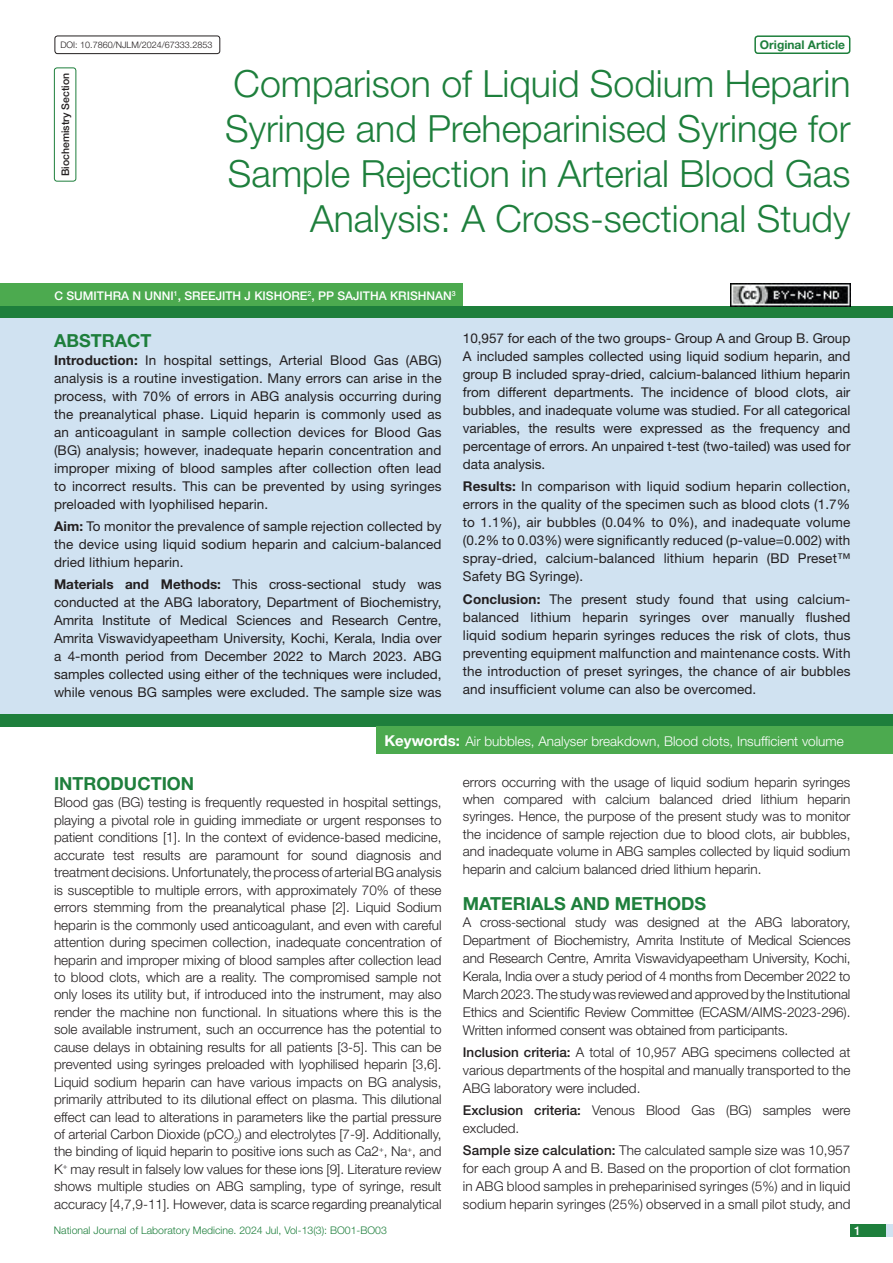
<style>
.page{position:relative;width:893px;height:1263px;background:#fff}
.page>*{position:absolute;margin:0;border:0;box-sizing:border-box;transform-origin:0 0}
.t1{font:300 37.5px/45px "Helvetica Neue";color:#1e7f3c;text-align:right}
.Heading{font:700 18px "Helvetica Neue";color:#1e7f3c}
.Abstract_head{font:700 18px "Helvetica Neue";color:#1e7f3c}
.Body_text{font:300 13.5px/17.4px "Helvetica Neue";color:#231f20;text-align:justify}
.Abstract_Text{font:13.5px/18px "Helvetica Neue";letter-spacing:.01em;color:#231f20;text-align:justify}
.Key_words{font:300 13.5px "Helvetica Neue";color:#fff}
.Author{font:500 12px "Helvetica Neue";color:#fff}
.t2{font:700 12px "Helvetica Neue";color:#1e7f3c}
.t3{font:300 10.5px "Helvetica Neue";color:#1e7f3c}
.section{font:500 10.5px "Helvetica Neue";color:#231f20}
.t4{font:300 9px "Helvetica Neue";color:#231f20}
.s1{font-weight:700}
.s2{font-weight:700;font-size:15px}
.s3{font-weight:500}
</style>
<div class="page">
<div style="left:850px;top:1224px;width:43px;height:13px;background:#d0e2f1"></div>
<div style="left:850px;top:1224px;width:35px;height:13px;background:#1e7f3c"></div>
<div style="left:54px;top:67px;width:22px;height:115px;border:1px solid #1e7f3c;border-radius:3px"></div>
<div style="left:754px;top:35px;width:96px;height:19px;border:2px solid #1e7f3c;border-radius:3px"></div>
<div style="left:55px;top:36px;width:165px;height:18px;border:1px solid #231f20;border-radius:3px"></div>
<div style="left:0;top:306px;width:893px;height:12px;background:#1e7f3c"></div>
<div style="left:0;top:714px;width:893px;height:12px;background:#1e7f3c"></div>
<div style="left:0;top:284px;width:463px;height:22px;background:#4caa4f"></div>
<div style="left:0;top:318px;width:893px;height:396px;background:#d0e2f1"></div>
<div style="left:376px;top:726px;width:517px;height:28px;background:#4caa4f"></div>
<img style="left:730px;top:284px;width:120px;height:22px">
<p class="t4" style="left:60px;top:39px;width:154px">DOI: 10.7860/NJLM/2024/67333.2853</p>
<p class="t2" style="left:760px;top:37px;width:87px">Original Article</p>
<p class="section" style="left:59px;top:176px;width:104px;rotate:-90deg">Biochemistry Section</p>
<p class="t1" style="left:225px;top:60px;width:627px">Comparison of Liquid Sodium Heparin Syringe and Preheparinised Syringe for Sample Rejection in Arterial Blood Gas Analysis: A Cross-sectional Study</p>
<p class="Author" style="left:54px;top:288px;width:98px">C Sumithra N Unni</p>
<p class="Author" style="left:174px;top:288px;width:283px"><sup>1</sup>, Sreejith J Kishore<sup>2</sup>, PP Sajitha Krishnan <sup>3</sup></p>
<p class="Abstract_head" style="left:54px;top:329px;width:99px">ABSTRACT</p>
<p class="Abstract_Text" style="left:54px;top:351px;width:389px"><span class="s1">Introduction:</span> In hospital settings, Arterial Blood Gas (ABG) analysis is a routine investigation. Many errors can arise in the process, with 70% of errors in ABG analysis occurring during the preanalytical phase. Liquid heparin is commonly used as an anticoagulant in sample collection devices for Blood Gas (BG) analysis; however, inadequate heparin concentration and improper mixing of blood samples after collection often lead to incorrect results. This can be prevented by using syringes preloaded with lyophilised heparin.</p>
<p class="Abstract_Text" style="left:54px;top:517px;width:389px"><span class="s1">Aim:</span> To monitor the prevalence of sample rejection collected by the device using liquid sodium heparin and calcium-balanced dried lithium heparin.</p>
<p class="Abstract_Text" style="left:54px;top:575px;width:389px"><span class="s1">Materials and Methods:</span> This cross-sectional study was conducted at the ABG laboratory, Department of Biochemistry, Amrita Institute of Medical Sciences and Research Centre, Amrita Viswavidyapeetham University, Kochi, Kerala, India over a 4-month period from December 2022 to March 2023. ABG samples collected using either of the techniques were included, while venous BG samples were excluded. The sample size was</p>
<p class="Abstract_Text" style="left:463px;top:329px;width:389px">10,957 for each of the two groups- Group A and Group B. Group A included samples collected using liquid sodium heparin, and group B included spray-dried, calcium-balanced lithium heparin from different departments. The incidence of blood clots, air bubbles, and inadequate volume was studied. For all categorical variables, the results were expressed as the frequency and percentage of errors. An unpaired t-test (two-tailed) was used for data analysis.</p>
<p class="Abstract_Text" style="left:463px;top:477px;width:389px"><span class="s1">Results:</span> In comparison with liquid sodium heparin collection, errors in the quality of the specimen such as blood clots (1.7% to 1.1%), air bubbles (0.04% to 0%), and inadequate volume (0.2% to 0.03%) were significantly reduced (p-value=0.002) with spray-dried, calcium-balanced lithium heparin (BD Preset™ Safety BG Syringe).</p>
<p class="Abstract_Text" style="left:463px;top:590px;width:389px"><span class="s1">Conclusion:</span> The present study found that using calcium&shy;balanced lithium heparin syringes over manually flushed liquid sodium heparin syringes reduces the risk of clots, thus preventing equipment malfunction and maintenance costs. With the introduction of preset syringes, the chance of air bubbles and insufficient volume can also be overcomed.</p>
<p class="Key_words" style="left:384px;top:733px;width:461px"><span class="s2">Keywords:</span> Air bubbles, Analyser breakdown, Blood clots, Insufficient volume</p>
<p class="Heading" style="left:54px;top:772px;width:142px">INTRODUCTION</p>
<p class="Body_text" style="left:54px;top:794px;width:389px">Blood gas (BG) testing is frequently requested in hospital settings, playing a pivotal role in guiding immediate or urgent responses to patient conditions [1]. In the context of evidence-based medicine, accurate test results are paramount for sound diagnosis and treatment decisions. Unfortunately, the process of arterial BG analysis is susceptible to multiple errors, with approximately 70% of these errors stemming from the preanalytical phase [2]. Liquid Sodium heparin is the commonly used anticoagulant, and even with careful attention during specimen collection, inadequate concentration of heparin and improper mixing of blood samples after collection lead to blood clots, which are a reality. The compromised sample not only loses its utility but, if introduced into the instrument, may also render the machine non functional. In situations where this is the sole available instrument, such an occurrence has the potential to cause delays in obtaining results for all patients [3-5]. This can be prevented using syringes preloaded with lyophilised heparin [3,6].<br>Liquid sodium heparin can have various impacts on BG analysis, primarily attributed to its dilutional effect on plasma. This dilutional effect can lead to alterations in parameters like the partial pressure of arterial Carbon Dioxide (pCO<sub>2</sub>) and electrolytes [7-9]. Additionally, the binding of liquid heparin to positive ions such as Ca2<sup>+</sup>, Na<sup>+</sup>, and K<sup>+</sup> may result in falsely low values for these ions [9]. Literature review shows multiple studies on ABG sampling, type of syringe, result accuracy [4,7,9-11]. However, data is scarce regarding preanalytical</p>
<p class="t3" style="left:54px;top:1224px;width:335px">National Journal of Laboratory Medicine. 2024 Jul, Vol-13(3): BO01-BO03</p>
<p class="Body_text" style="left:463px;top:773px;width:389px">errors occurring with the usage of liquid sodium heparin syringes when compared with calcium balanced dried lithium heparin syringes. Hence, the purpose of the present study was to monitor the incidence of sample rejection due to blood clots, air bubbles, and inadequate volume in ABG samples collected by liquid sodium heparin and calcium balanced dried lithium heparin.</p>
<p class="Heading" style="left:463px;top:892px;width:245px">MATERIALS AND METHODS</p>
<p class="Body_text" style="left:463px;top:913px;width:389px;line-height:17.9px">A cross-sectional study was designed at the ABG laboratory, Department of Biochemistry, Amrita Institute of Medical Sciences and Research Centre, Amrita Viswavidyapeetham University, Kochi, Kerala, India over a study period of 4 months from December 2022 to March 2023. The study was reviewed and approved by the Institutional Ethics and Scientific Review Committee (ECASM/AIMS-2023-296).<br>Written informed consent was obtained from participants.</p>
<p class="Body_text" style="left:463px;top:1043px;width:389px;line-height:18px"><span class="s3">Inclusion criteria:</span> A total of 10,957 ABG specimens collected at various departments of the hospital and manually transported to the ABG laboratory were included.</p>
<p class="Body_text" style="left:463px;top:1101px;width:389px;line-height:17.9px"><span class="s3">Exclusion criteria:</span> Venous Blood Gas (BG) samples were excluded.</p>
<p class="Body_text" style="left:463px;top:1141px;width:389px;line-height:17.9px"><span class="s3">Sample size calculation:</span> The calculated sample size was 10,957 for each group A and B. Based on the proportion of clot formation in ABG blood samples in preheparinised syringes (5%) and in liquid sodium heparin syringes (25%) observed in a small pilot study, and</p>
<p class="Author" style="left:854px;top:1223px;width:8px">1</p>
</div>
